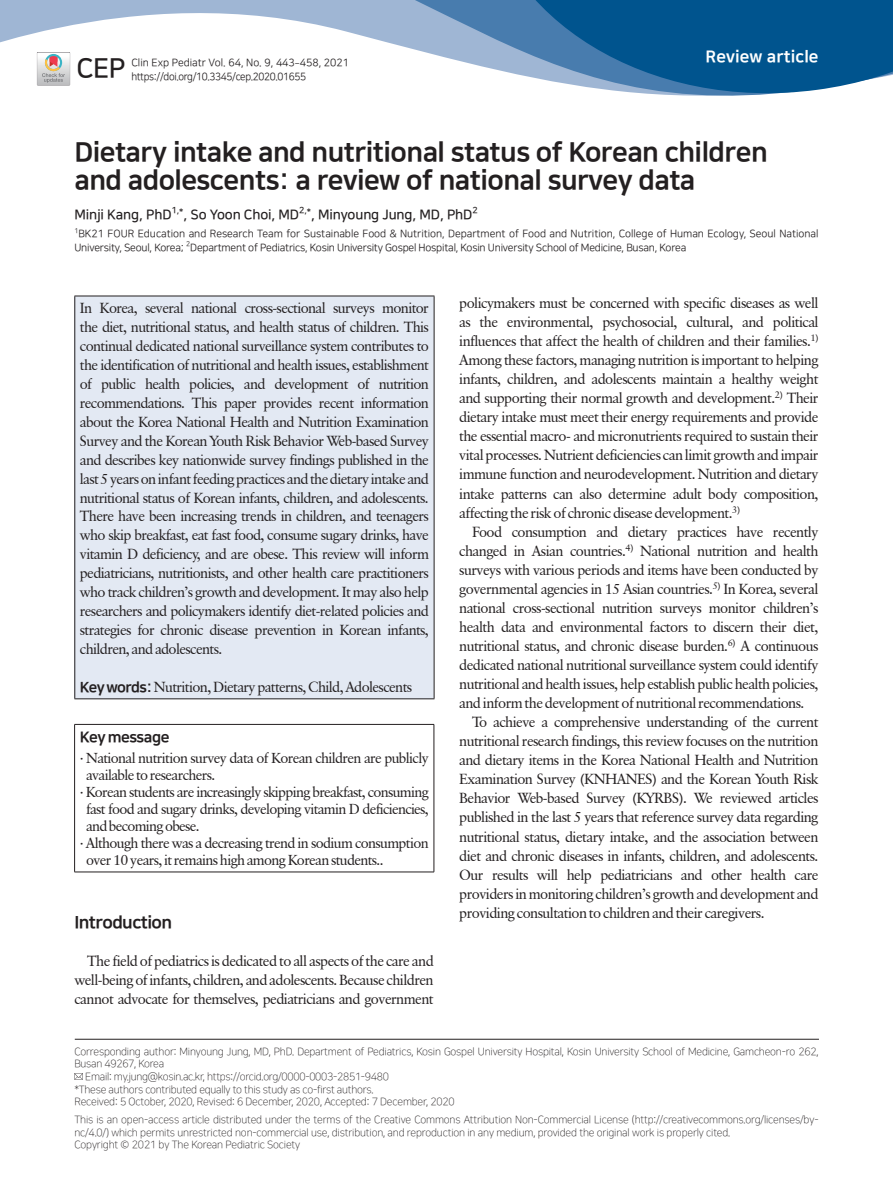
<style>
.page{position:relative;width:893px;height:1191px;background:#fff}
.page>*{position:absolute;margin:0;border:0;box-sizing:border-box;transform-origin:0 0}
.t1{font:27px/28.5px "Nanum Square EB";letter-spacing:-.02em;color:#231f20}
.t2{font:27px "Nanum Square B";color:#231f20}
.t3{font:17.25px "Nanum Square EB";letter-spacing:-.035em;color:#231f20}
.t4{font:16.5px "Nanum Square EB";letter-spacing:.005em;color:#fff}
.t5{font:15px "Nanum Square EB";letter-spacing:-.03em;color:#231f20}
.t6{font:14.55px/18.9px "Classical Garamond BT";letter-spacing:-.04em;color:#231f20;text-align:justify}
.t7{font:14.4px "Classical Garamond BT";letter-spacing:-.045em;color:#231f20}
.t8{font:13.5px "Nanum Square B";letter-spacing:-.01em;color:#231f20}
.t9{font:10.5px/12.6px "Nanum Square L";letter-spacing:-.015em;color:#231f20}
.t10{font:10.5px/13.5px "Nanum Square R";letter-spacing:-.01em;color:#231f20}
.t11{font:10.5px/13.5px "Nanum Square R";letter-spacing:-.035em;color:#231f20}
.t12{font:8.7px "Nanum Square B";color:#231f20}
.t13{font:6.9px "Nanum Square R";color:#231f20}
.s1{font-family:"Utopia Std"}
.s2{font-family:"Nanum Square EB"}
</style>
<div class="page">
<svg style="left:0;top:0;width:462px;height:86px"></svg>
<svg style="left:462px;top:0;width:431px;height:96px;background:#3575a5"></svg>
<div style="left:75px;top:296px;width:359px;height:403px;background:#e3e9f3"></div>
<hr style="left:74px;top:296px;width:360px;height:1px;background:#231f20">
<hr style="left:74px;top:296px;width:1px;height:402px;background:#231f20">
<hr style="left:434px;top:296px;width:1px;height:402px;background:#231f20">
<hr style="left:74px;top:698px;width:360px;height:1px;background:#231f20">
<hr style="left:74px;top:724px;width:360px;height:1px;background:#231f20">
<hr style="left:74px;top:724px;width:1px;height:147px;background:#231f20">
<hr style="left:434px;top:724px;width:1px;height:147px;background:#231f20">
<hr style="left:74px;top:871px;width:360px;height:1px;background:#231f20">
<hr style="left:75px;top:1038px;width:744px;height:1px;background:#231f20">
<svg style="left:74px;top:1073px;width:9px;height:6px"></svg>
<h1 class="t2" style="left:77px;top:54px;width:50px">CEP</h1>
<p class="t11" style="left:131px;top:56px;width:219px">Clin Exp Pediatr Vol. 64, No. 9, 443<span class="s1">–</span>458, 2021 https://doi.org/10.3345/cep.2020.01655</p>
<p class="t4" style="left:706px;top:48px;width:114px">Review article</p>
<h1 class="t1" style="left:74px;top:138px;width:695px">Dietary intake and nutritional status of Korean children and adolescents: a review of national survey data</h1>
<p class="t8" style="left:74px;top:208px;width:400px">Minji Kang, PhD<sup>1,</sup><sup>*</sup>, So Yoon Choi, MD<sup>2,</sup><sup>*</sup>, Minyoung Jung, MD, PhD</p>
<p class="t12" style="left:472px;top:206px;width:7px">2</p>
<p class="t13" style="left:74px;top:227px;width:6px">1</p>
<p class="t10" style="left:74px;top:227px;width:746px;text-indent:4px">BK21 FOUR Education and Research Team for Sustainable Food &amp; Nutrition, Department of Food and Nutrition, College of Human Ecology, Seoul National<br>University, Seoul, Korea;</p>
<p class="t13" style="left:186px;top:240px;width:6px">2</p>
<p class="t10" style="left:190px;top:241px;width:497px">Department of Pediatrics, Kosin University Gospel Hospital, Kosin University School of Medicine, Busan, Korea</p>
<p class="t6" style="left:80px;top:299px;width:351px">In Korea, several national cross-sectional surveys monitor the diet, nutritional status, and health status of children. This continual dedicated national surveillance system contributes to the identification of nutritional and health issues, establishment of public health policies, and development of nutrition recommendations. This paper provides recent information about the Korea National Health and Nutrition Examination Survey and the Korean Youth Risk Behavior Web-based Survey and describes key nationwide survey findings published in the last 5 years on infant feeding practices and the dietary intake and nutritional status of Korean infants, children, and adolescents.<br>There have been increasing trends in children, and teenagers who skip breakfast, eat fast food, consume sugary drinks, have vitamin D deficiency, and are obese. This review will inform pediatricians, nutritionists, and other health care practitioners who track children’s growth and development. It may also help researchers and policymakers identify diet-related policies and strategies for chronic disease prevention in Korean infants, children, and adolescents.</p>
<p class="t6" style="left:80px;top:677px;width:334px"><span class="s2">Key words:</span> Nutrition, Dietary patterns, Child, Adolescents</p>
<p class="t5" style="left:80px;top:729px;width:91px">Key message</p>
<p class="t7" style="left:80px;top:749px;width:351px">· National nutrition survey data of Korean children are publicly</p>
<p class="t7" style="left:86px;top:766px;width:131px">available to researchers.</p>
<p class="t7" style="left:80px;top:783px;width:351px">· Korean students are increasingly skipping breakfast, consuming</p>
<p class="t7" style="left:86px;top:800px;width:344px">fast food and sugary drinks, developing vitamin D deficiencies,</p>
<p class="t7" style="left:86px;top:817px;width:115px">and becoming obese.</p>
<p class="t7" style="left:80px;top:834px;width:351px">· Although there was a decreasing trend in sodium consumption</p>
<p class="t7" style="left:86px;top:851px;width:299px">over 10 years, it remains high among Korean students..</p>
<p class="t3" style="left:74px;top:913px;width:99px">Introduction</p>
<p class="t6" style="left:74px;top:951px;width:361px;text-indent:13px">The field of pediatrics is dedicated to all aspects of the care and well-being of infants, children, and adolescents. Because children cannot advocate for themselves, pediatricians and government</p>
<p class="t6" style="left:459px;top:293px;width:361px">policymakers must be concerned with specific diseases as well as the environmental, psychosocial, cultural, and political influences that affect the health of children and their families.<sup>1)<br></sup>Among these factors, managing nutrition is important to helping infants, children, and adolescents maintain a healthy weight and supporting their normal growth and development.<sup>2)</sup> Their dietary intake must meet their energy requirements and provide the essential macro- and micronutrients required to sustain their vital processes. Nutrient deficiencies can limit growth and impair immune function and neurodevelopment. Nutrition and dietary intake patterns can also determine adult body composition, affecting the risk of chronic disease development.<sup>3)</sup></p>
<p class="t6" style="left:472px;top:522px;width:348px">Food consumption and dietary practices have recently</p>
<p class="t6" style="left:459px;top:541px;width:361px">changed in Asian countries.<sup>4)</sup> National nutrition and health</p>
<p class="t6" style="left:459px;top:560px;width:361px">surveys with various periods and items have been conducted by</p>
<p class="t6" style="left:459px;top:579px;width:361px">governmental agencies in 15 Asian countries.<sup>5)</sup> In Korea, several</p>
<p class="t6" style="left:459px;top:598px;width:361px">national cross-sectional nutrition surveys monitor children’s</p>
<p class="t6" style="left:459px;top:617px;width:361px">health data and environmental factors to discern their diet,</p>
<p class="t6" style="left:459px;top:636px;width:361px">nutritional status, and chronic disease burden.<sup>6)</sup> A continuous</p>
<p class="t6" style="left:459px;top:655px;width:361px">dedicated national nutritional surveillance system could identify</p>
<p class="t6" style="left:459px;top:674px;width:361px">nutritional and health issues, help establish public health policies,</p>
<p class="t6" style="left:459px;top:693px;width:347px">and inform the development of nutritional recommendations.</p>
<p class="t6" style="left:472px;top:712px;width:348px">To achieve a comprehensive understanding of the current</p>
<p class="t6" style="left:459px;top:731px;width:361px">nutritional research findings, this review focuses on the nutrition</p>
<p class="t6" style="left:459px;top:750px;width:361px">and dietary items in the Korea National Health and Nutrition</p>
<p class="t6" style="left:459px;top:769px;width:361px">Examination Survey (KNHANES) and the Korean Youth Risk</p>
<p class="t6" style="left:459px;top:788px;width:361px">Behavior Web-based Survey (KYRBS). We reviewed articles</p>
<p class="t6" style="left:459px;top:807px;width:361px">published in the last 5 years that reference survey data regarding</p>
<p class="t6" style="left:459px;top:826px;width:361px">nutritional status, dietary intake, and the association between</p>
<p class="t6" style="left:459px;top:846px;width:361px">diet and chronic diseases in infants, children, and adolescents.</p>
<p class="t6" style="left:459px;top:865px;width:361px">Our results will help pediatricians and other health care</p>
<p class="t6" style="left:459px;top:884px;width:361px">providers in monitoring children’s growth and development and</p>
<p class="t6" style="left:459px;top:903px;width:307px">providing consultation to children and their caregivers.</p>
<p class="t9" style="left:74px;top:1045px;width:745px">Corresponding author: Minyoung Jung, MD, PhD. Department of Pediatrics, Kosin Gospel University Hospital, Kosin University School of Medicine, Gamcheon-ro 262,</p>
<p class="t9" style="left:74px;top:1058px;width:91px">Busan 49267, Korea</p>
<p class="t9" style="left:85px;top:1070px;width:305px">Email: my.jung@kosin.ac.kr, https://orcid.org/0000-0003-2851-9480</p>
<p class="t9" style="left:74px;top:1083px;width:301px">*These authors contributed equally to this study as co-first authors.</p>
<p class="t9" style="left:74px;top:1095px;width:382px">Received: 5 October, 2020, Revised: 6 December, 2020, Accepted: 7 December, 2020</p>
<p class="t9" style="left:74px;top:1113px;width:746px">This is an open-access article distributed under the terms of the Creative Commons Attribution Non-Commercial License (http://creativecommons.org/licenses/by&shy;nc/4.0/) which permits unrestricted non-commercial use, distribution, and reproduction in any medium, provided the original work is properly cited.<br>Copyright © 2021 by The Korean Pediatric Society</p>
</div>
